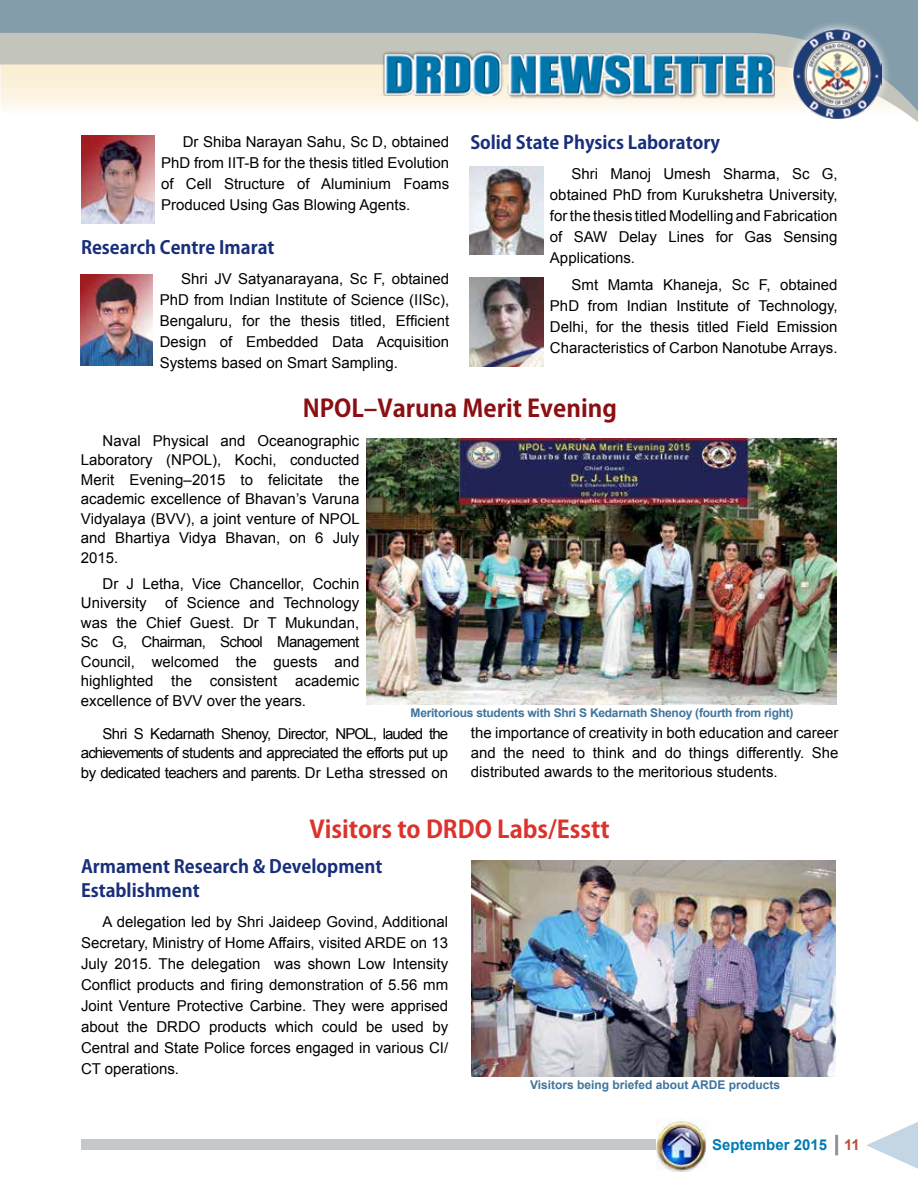
<style>
.page{position:relative;width:918px;height:1188px;background:#fff}
.page>*{position:absolute;margin:0;border:0;box-sizing:border-box;transform-origin:0 0}
.t1{font:700 24px "Koz Go Pro";color:#db332d}
.t2{font:700 24px "Koz Go Pro";color:#8b0f12}
.t3{font:700 18px/24px "Koz Go Pro";color:#182e7a}
.t4{font:15px/21px "Arial";color:#000;text-align:justify}
.t5{font:700 15px "Arial";color:#007bb3}
.t6{font:700 12px "Arial";letter-spacing:-.02em;color:#40759d}
.t7{font:700 12px "Arial";color:#40759d}
.s1{color:#b7513f}
</style>
<div class="page">
<hr style="left:835px;top:1135px;width:3px;height:20px;background:#939598">
<div style="left:81px;top:1139px;width:625px;height:11px;background:#c4c8cb"></div>
<svg style="left:866px;top:1122px;width:52px;height:47px"></svg>
<svg style="left:1px;top:0;width:917px;height:141px"></svg>
<svg style="left:0;top:0;width:1px;height:95px"></svg>
<img style="left:379px;top:50px;width:396px;height:49px">
<div style="left:783px;top:20px;width:108px;height:108px;background:#fff;opacity:.75"></div>
<img style="left:793px;top:29px;width:89px;height:89px">
<img style="left:656px;top:1121px;width:51px;height:51px">
<img style="left:81px;top:135px;width:73px;height:89px">
<img style="left:81px;top:275px;width:72px;height:90px">
<img style="left:366px;top:439px;width:471px;height:265px">
<img style="left:470px;top:166px;width:73px;height:89px">
<img style="left:470px;top:278px;width:73px;height:88px">
<img style="left:471px;top:860px;width:365px;height:216px">
<p class="t4" style="left:161px;top:131px;width:290px;text-indent:22px">Dr Shiba Narayan Sahu, Sc D, obtained PhD from IIT-B for the thesis titled Evolution of Cell Structure of Aluminium Foams Produced Using Gas Blowing Agents.</p>
<p class="t3" style="left:81px;top:237px;width:195px">Research Centre Imarat</p>
<p class="t4" style="left:160px;top:268px;width:291px;text-indent:22px">Shri JV Satyanarayana, Sc F, obtained PhD from Indian Institute of Science (IISc), Bengaluru, for the thesis titled, Efficient Design of Embedded Data Acquisition Systems based on Smart Sampling.</p>
<p class="t3" style="left:470px;top:132px;width:251px">Solid State Physics Laboratory</p>
<p class="t4" style="left:550px;top:163px;width:289px;text-indent:22px">Shri Manoj Umesh Sharma, Sc G, obtained PhD from Kurukshetra University, for the thesis titled Modelling and Fabrication of SAW Delay Lines for Gas Sensing Applications.</p>
<p class="t4" style="left:550px;top:275px;width:289px;text-indent:22px">Smt Mamta Khaneja, Sc F, obtained PhD from Indian Institute of Technology, Delhi, for the thesis titled Field Emission Characteristics of Carbon Nanotube Arrays.</p>
<h1 class="t2" style="left:303px;top:392px;width:316px">NPOL–Varuna Merit Evening</h1>
<p class="t4" style="left:81px;top:431px;width:280px;line-height:19.5px;text-indent:22px">Naval Physical and Oceanographic Laboratory (NPOL), Kochi, conducted Merit Evening–2015 to felicitate the academic excellence of Bhavan’s Varuna Vidyalaya (BVV), a joint venture of NPOL and Bhartiya Vidya Bhavan, on 6 July 2015.</p>
<p class="t4" style="left:81px;top:574px;width:280px;line-height:19.5px;text-indent:22px">Dr J Letha, Vice Chancellor, Cochin University of Science and Technology was the Chief Guest. Dr T Mukundan, Sc G, Chairman, School Management Council, welcomed the guests and highlighted the consistent academic excellence of BVV over the years.</p>
<p class="t4" style="left:81px;top:724px;width:369px;line-height:19.5px;text-indent:22px">Shri S Kedarnath Shenoy, Director, NPOL, lauded the achievements of students and appreciated the efforts put up by dedicated teachers and parents. Dr Letha stressed on</p>
<p class="t6" style="left:411px;top:705px;width:385px">Meritorious students with Shri S Kedarnath Shenoy (fourth from right)</p>
<p class="t4" style="left:471px;top:724px;width:369px;line-height:19.5px">the importance of creativity in both education and career and the need to think and do things differently. She distributed awards to the meritorious students.</p>
<h1 class="t1" style="left:309px;top:813px;width:302px">Visitors to DRDO Labs/Esstt</h1>
<p class="t3" style="left:81px;top:856px;width:303px">Armament Research &amp; Development<br>Establishment</p>
<p class="t4" style="left:81px;top:911px;width:369px;text-indent:22px">A delegation led by Shri Jaideep Govind, Additional Secretary, Ministry of Home Affairs, visited ARDE on 13<br>July 2015. The delegation was shown Low Intensity Conflict products and firing demonstration of 5.56 mm Joint Venture Protective Carbine. They were apprised about the DRDO products which could be used by Central and State Police forces engaged in various CI/ CT operations.</p>
<p class="t7" style="left:530px;top:1076px;width:252px">Visitors being briefed about ARDE products</p>
<p class="t5" style="left:712px;top:1135px;width:149px">September 2015 <span class="s1">11</span></p>
</div>
